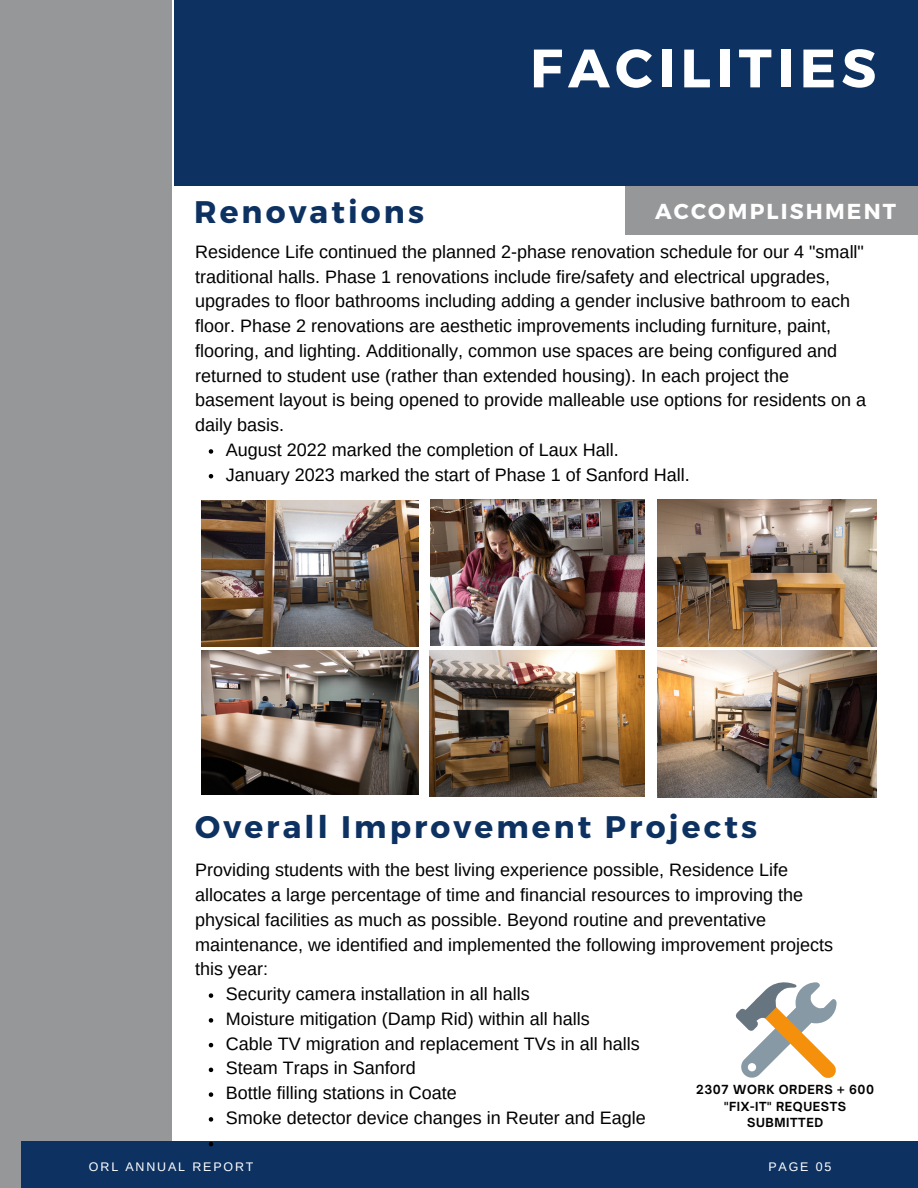
<style>
.page{position:relative;width:918px;height:1188px;background:#fff}
.page>*{position:absolute;margin:0;border:0;box-sizing:border-box;transform-origin:0 0}
.t1{font:700 54px "Montserrat";letter-spacing:.1em;color:#fff}
.t2{font:700 31.2px "Montserrat";letter-spacing:.1em;color:#0d3262}
.t3{font:700 21.6px "Montserrat";letter-spacing:.1em;color:#fff}
.t4{font:18px/24.8px "Arimo";color:#000}
.t5{font:12.45px "Arimo";letter-spacing:.15em;color:#fff}
.t6{font:700 12px/16.5px "Open Sauce One";letter-spacing:.05em;color:#000;text-align:center}
</style>
<div class="page">
<img style="left:431px;top:499px;width:213px;height:146px">
<div style="left:0;top:0;width:171px;height:1188px;background:#969799"></div>
<div style="left:21px;top:1142px;width:897px;height:46px;background:#0d3262"></div>
<img style="left:657px;top:500px;width:219px;height:146px">
<img style="left:201px;top:651px;width:217px;height:144px">
<img style="left:201px;top:500px;width:217px;height:146px">
<img style="left:430px;top:651px;width:215px;height:146px">
<img style="left:657px;top:651px;width:219px;height:147px">
<svg style="left:209px;top:993px;width:4px;height:5px"></svg>
<svg style="left:209px;top:1018px;width:4px;height:5px"></svg>
<svg style="left:209px;top:1043px;width:4px;height:4px"></svg>
<svg style="left:209px;top:1068px;width:4px;height:4px"></svg>
<svg style="left:209px;top:1092px;width:4px;height:5px"></svg>
<svg style="left:209px;top:1117px;width:4px;height:5px"></svg>
<svg style="left:209px;top:1142px;width:4px;height:4px"></svg>
<svg style="left:209px;top:449px;width:4px;height:5px"></svg>
<svg style="left:209px;top:474px;width:4px;height:4px"></svg>
<div style="left:174px;top:0;width:744px;height:186px;background:#0d3262"></div>
<div style="left:625px;top:186px;width:292px;height:49px;background:#969799"></div>
<svg style="left:735px;top:982px;width:102px;height:96px"></svg>
<p class="t2" style="left:194px;top:192px;width:232px">Renovations</p>
<p class="t1" style="left:530px;top:33px;width:348px">FACILITIES</p>
<p class="t3" style="left:655px;top:197px;width:242px">ACCOMPLISHMENT</p>
<p class="t4" style="left:195px;top:239px;width:673px">Residence Life continued the planned 2-phase renovation schedule for our 4 "small" traditional halls. Phase 1 renovations include fire/safety and electrical upgrades, upgrades to floor bathrooms including adding a gender inclusive bathroom to each floor. Phase 2 renovations are aesthetic improvements including furniture, paint, flooring, and lighting. Additionally, common use spaces are being configured and returned to student use (rather than extended housing). In each project the basement layout is being opened to provide malleable use options for residents on a daily basis.</p>
<p class="t4" style="left:226px;top:437px;width:394px">August 2022 marked the completion of Laux Hall.</p>
<p class="t4" style="left:226px;top:462px;width:465px">January 2023 marked the start of Phase 1 of Sanford Hall.</p>
<p class="t2" style="left:195px;top:806px;width:563px">Overall Improvement Projects</p>
<p class="t4" style="left:195px;top:858px;width:639px">Providing students with the best living experience possible, Residence Life allocates a large percentage of time and financial resources to improving the physical facilities as much as possible. Beyond routine and preventative maintenance, we identified and implemented the following improvement projects this year:</p>
<p class="t4" style="left:226px;top:982px;width:305px">Security camera installation in all halls</p>
<p class="t4" style="left:226px;top:1006px;width:365px">Moisture mitigation (Damp Rid) within all halls</p>
<p class="t4" style="left:226px;top:1031px;width:415px">Cable TV migration and replacement TVs in all halls</p>
<p class="t4" style="left:226px;top:1056px;width:191px">Steam Traps in Sanford</p>
<p class="t4" style="left:226px;top:1081px;width:232px">Bottle filling stations in Coate</p>
<p class="t4" style="left:226px;top:1105px;width:421px">Smoke detector device changes in Reuter and Eagle</p>
<p class="t6" style="left:696px;top:1082px;width:180px">2307 WORK ORDERS + 600 "FIX-IT" REQUESTS<br>SUBMITTED</p>
<p class="t5" style="left:89px;top:1159px;width:166px">ORL ANNUAL REPORT</p>
<p class="t5" style="left:768px;top:1160px;width:65px">PAGE 05</p>
</div>
